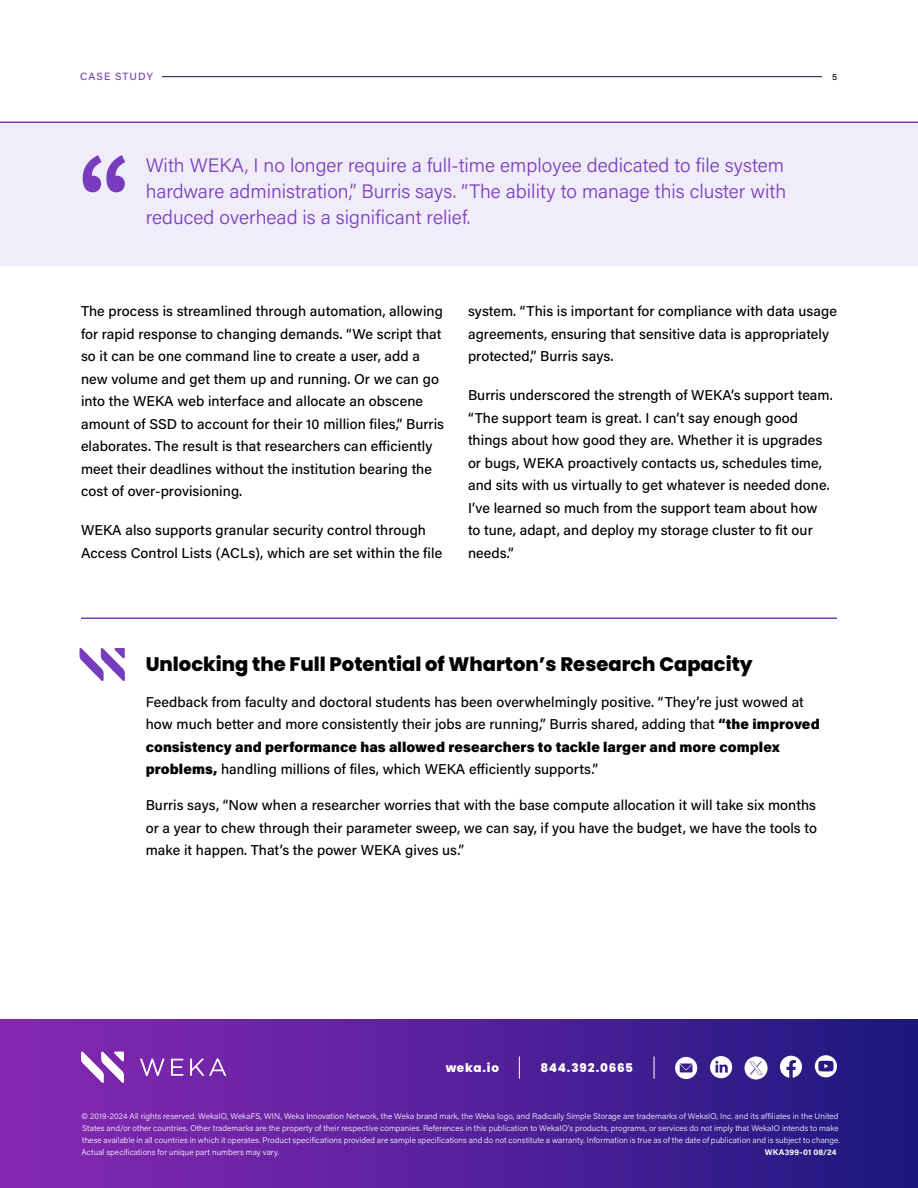
<style>
.page{position:relative;width:918px;height:1188px;background:#fff}
.page>*{position:absolute;margin:0;border:0;box-sizing:border-box;transform-origin:0 0}
.t1{font:300 19.5px/25.5px "Acumin Pro";color:#773dbe;text-align:justify}
.t2{font:800 19.5px "Poppins";color:#000}
.t3{font:500 14.25px/22.5px "Acumin Pro";letter-spacing:.005em;color:#000}
.t4{font:800 12px "Poppins";letter-spacing:.06em;color:#fff}
.t5{font:500 10.5px "Acumin Pro";letter-spacing:.095em;color:#773dbe}
.t6{font:500 9px "Acumin Pro";color:#000}
.t7{font:300 8.25px/12px "Acumin Pro";letter-spacing:.01em;color:#fff}
.t8{font:700 8.25px "Acumin Pro";letter-spacing:.025em;color:#fff}
.s1{font-weight:900}
</style>
<div class="page">
<div style="left:0;top:1019px;width:918px;height:169px;background:linear-gradient(to right,#8929b2,#1f1881)"></div>
<svg style="left:519px;top:1056px;width:1px;height:23px"></svg>
<svg style="left:654px;top:1056px;width:1px;height:23px"></svg>
<svg style="left:81px;top:1051px;width:43px;height:32px"></svg>
<svg style="left:140px;top:1059px;width:86px;height:17px"></svg>
<svg style="left:675px;top:1057px;width:22px;height:22px"></svg>
<svg style="left:815px;top:1055px;width:22px;height:22px"></svg>
<svg style="left:710px;top:1056px;width:22px;height:22px"></svg>
<svg style="left:780px;top:1056px;width:22px;height:22px"></svg>
<hr style="left:162px;top:76px;width:660px;height:1px;background:#180d36">
<svg style="left:745px;top:1057px;width:22px;height:22px"></svg>
<hr style="left:81px;top:617px;width:756px;height:2px;background:#773dbe">
<svg style="left:79px;top:648px;width:46px;height:33px"></svg>
<div style="left:0;top:124px;width:918px;height:142px;background:#f1ecf9"></div>
<hr style="left:0;top:121px;width:918px;height:2px;background:#773dbe">
<svg style="left:83px;top:155px;width:42px;height:37px"></svg>
<p class="t5" style="left:80px;top:69px;width:74px">CASE STUDY</p>
<p class="t6" style="left:832px;top:70px;width:6px">5</p>
<h1 class="t1" style="left:146px;top:152px;width:642px">With WEKA, I no longer require a full-time employee dedicated to file system hardware administration,” Burris says. “The ability to manage this cluster with reduced overhead is a significant relief.</h1>
<p class="t3" style="left:81px;top:300px;width:365px">The process is streamlined through automation, allowing for rapid response to changing demands. “We script that so it can be one command line to create a user, add a new volume and get them up and running. Or we can go into the WEKA web interface and allocate an obscene amount of SSD to account for their 10 million files,” Burris elaborates. The result is that researchers can efficiently meet their deadlines without the institution bearing the cost of over-provisioning.</p>
<p class="t3" style="left:81px;top:518px;width:363px">WEKA also supports granular security control through<br>Access Control Lists (ACLs), which are set within the file</p>
<p class="t3" style="left:468px;top:300px;width:371px">system. “This is important for compliance with data usage agreements, ensuring that sensitive data is appropriately protected,” Burris says.</p>
<p class="t3" style="left:468px;top:383px;width:366px">Burris underscored the strength of WEKA’s support team. “The support team is great. I can’t say enough good things about how good they are. Whether it is upgrades or bugs, WEKA proactively contacts us, schedules time, and sits with us virtually to get whatever is needed done.<br>I’ve learned so much from the support team about how to tune, adapt, and deploy my storage cluster to fit our needs.”</p>
<h1 class="t2" style="left:146px;top:653px;width:609px">Unlocking the Full Potential of Wharton’s Research Capacity</h1>
<p class="t3" style="left:146px;top:690px;width:676px">Feedback from faculty and doctoral students has been overwhelmingly positive. “They’re just wowed at how much better and more consistently their jobs are running,” Burris shared, adding that <span class="s1">“the improved consistency and performance has allowed researchers to tackle larger and more complex problems,</span> handling millions of files, which WEKA efficiently supports.”</p>
<p class="t3" style="left:146px;top:793px;width:673px;text-align:justify">Burris says, “Now when a researcher worries that with the base compute allocation it will take six months or a year to chew through their parameter sweep, we can say, if you have the budget, we have the tools to make it happen. That’s the power WEKA gives us.”</p>
<p class="t4" style="left:446px;top:1061px;width:55px">weka.io</p>
<p class="t4" style="left:540px;top:1061px;width:94px">844.392.0665</p>
<p class="t7" style="left:82px;top:1110px;width:760px">© 2019-2024 All rights reserved. WekaIO, WekaFS, WIN, Weka Innovation Network, the Weka brand mark, the Weka logo, and Radically Simple Storage are trademarks of WekaIO, Inc. and its affiliates in the United States and/or other countries. Other trademarks are the property of their respective companies. References in this publication to WekaIO’s products, programs, or services do not imply that WekaIO intends to make these available in all countries in which it operates. Product specifications provided are sample specifications and do not constitute a warranty. Information is true as of the date of publication and is subject to change.<br>Actual specifications for unique part numbers may vary.</p>
<p class="t8" style="left:765px;top:1146px;width:73px">WKA399-01 08/24</p>
</div>
